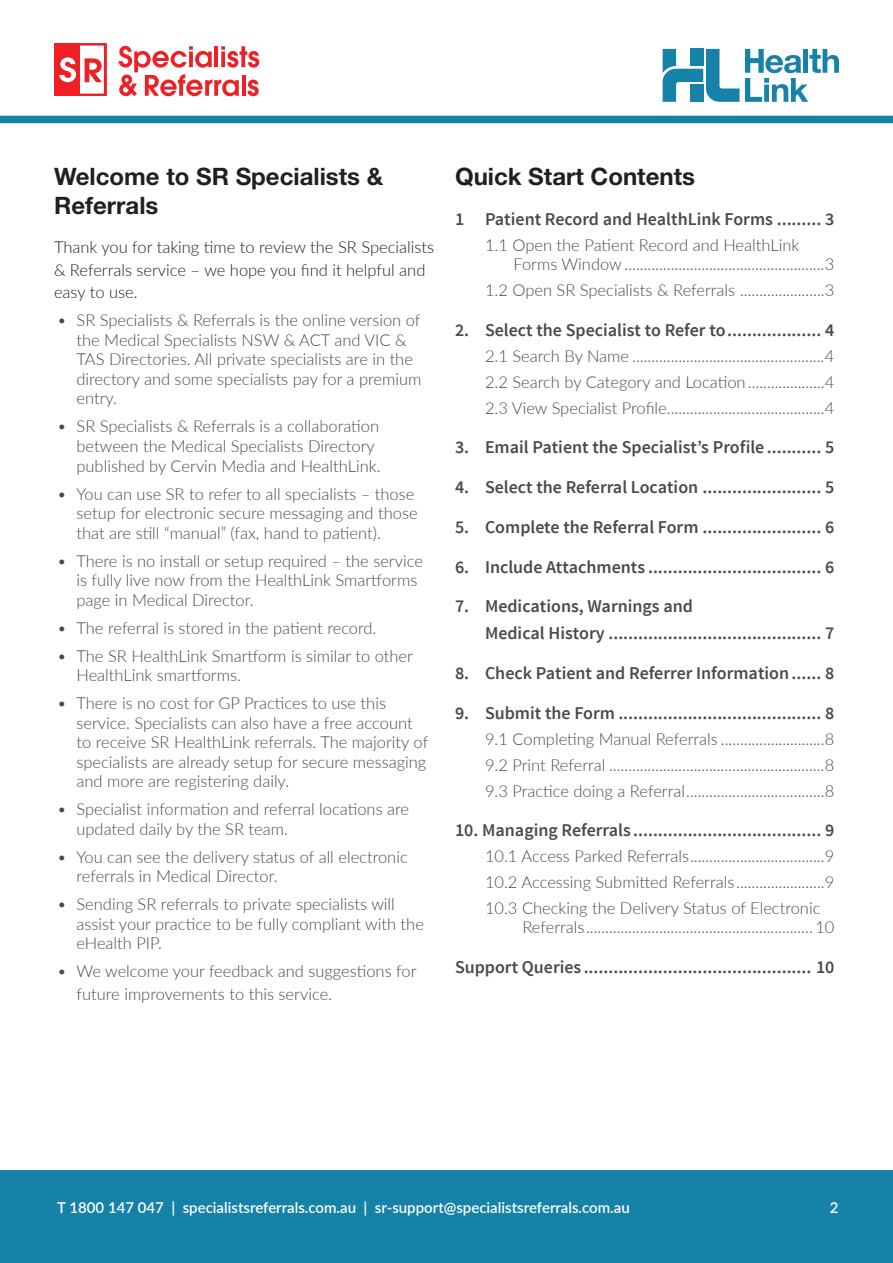
<style>
.page{position:relative;width:893px;height:1263px;background:#fff}
.page>*{position:absolute;margin:0;border:0;box-sizing:border-box;transform-origin:0 0}
.step_heading{font:700 24px/28.8px "Helvetica Neue";color:#231f20}
.TOC1{font:600 18px/27px "Source Sans Pro";color:#494a4b}
.guide_bullet{font:300 16.5px/19.5px "Lato";color:#494a4b}
.TOC2{font:300 16.5px/19.5px "Lato";color:#494a4b}
.guide_body{font:300 16.5px/22.5px "Lato";color:#231f20}
.t1{font:600 15px "Lato";color:#fff}
</style>
<div class="page">
<div style="left:0;top:1170px;width:893px;height:93px;background:#1682a8"></div>
<svg style="left:119px;top:46px;width:140px;height:50px"></svg>
<div style="left:54px;top:43px;width:52px;height:53px;background:#fff;border:2px solid #ee2026"></div>
<div style="left:55px;top:44px;width:25px;height:51px;background:#ee2026"></div>
<svg style="left:58px;top:56px;width:47px;height:68px"></svg>
<svg style="left:663px;top:49px;width:176px;height:53px"></svg>
<div style="left:0;top:116px;width:893px;height:7px;background:#1682a8"></div>
<p class="step_heading" style="left:54px;top:162px;width:331px">Welcome to SR Specialists &amp;<br>Referrals</p>
<p class="guide_body" style="left:54px;top:236px;width:382px">Thank you for taking time to review the SR Specialists &amp; Referrals service – we hope you find it helpful and easy to use.</p>
<p class="guide_bullet" style="left:76px;top:310px;width:346px;text-indent:-20px">• SR Specialists &amp; Referrals is the online version of the Medical Specialists NSW &amp; ACT and VIC &amp; TAS Directories. All private specialists are in the directory and some specialists pay for a premium entry.</p>
<p class="guide_bullet" style="left:76px;top:416px;width:305px;text-indent:-20px">• SR Specialists &amp; Referrals is a collaboration between the Medical Specialists Directory published by Cervin Media and HealthLink.</p>
<p class="guide_bullet" style="left:76px;top:483px;width:343px;text-indent:-20px">• You can use SR to refer to all specialists – those setup for electronic secure messaging and those that are still “manual” (fax, hand to patient).</p>
<p class="guide_bullet" style="left:76px;top:550px;width:348px;text-indent:-20px">• There is no install or setup required – the service is fully live now from the HealthLink Smartforms page in Medical Director.</p>
<p class="guide_bullet" style="left:57px;top:617px;width:321px">• The referral is stored in the patient record.</p>
<p class="guide_bullet" style="left:76px;top:645px;width:338px;text-indent:-20px">• The SR HealthLink Smartform is similar to other<br>HealthLink smartforms.</p>
<p class="guide_bullet" style="left:76px;top:693px;width:353px;text-indent:-20px">• There is no cost for GP Practices to use this service. Specialists can also have a free account to receive SR HealthLink referrals. The majority of specialists are already setup for secure messaging and more are registering daily.</p>
<p class="guide_bullet" style="left:76px;top:799px;width:334px;text-indent:-20px">• Specialist information and referral locations are updated daily by the SR team.</p>
<p class="guide_bullet" style="left:76px;top:846px;width:333px;text-indent:-20px">• You can see the delivery status of all electronic referrals in Medical Director.</p>
<p class="guide_bullet" style="left:76px;top:894px;width:349px;text-indent:-20px">• Sending SR referrals to private specialists will assist your practice to be fully compliant with the eHealth PIP.</p>
<p class="guide_bullet" style="left:76px;top:959px;width:342px;line-height:22.5px;text-indent:-20px">• We welcome your feedback and suggestions for future improvements to this service.</p>
<p class="step_heading" style="left:455px;top:162px;width:242px">Quick Start Contents</p>
<p class="TOC1" style="left:455px;top:206px;width:381px">1 Patient Record and HealthLink Forms ......... 3</p>
<p class="TOC2" style="left:513px;top:234px;width:323px;text-indent:-29px">1.1 Open the Patient Record and HealthLink<br>Forms Window ....................................................3</p>
<p class="TOC2" style="left:485px;top:280px;width:351px">1.2 Open SR Specialists &amp; Referrals ......................3</p>
<p class="TOC1" style="left:455px;top:317px;width:381px">2. Select the Specialist to Refer to................... 4</p>
<p class="TOC2" style="left:485px;top:345px;width:351px">2.1 Search By Name ..................................................4</p>
<p class="TOC2" style="left:485px;top:371px;width:351px">2.2 Search by Category and Location....................4</p>
<p class="TOC2" style="left:485px;top:397px;width:351px">2.3 View Specialist Profile.........................................4</p>
<p class="TOC1" style="left:455px;top:434px;width:381px">3. Email Patient the Specialist’s Profile ........... 5</p>
<p class="TOC1" style="left:455px;top:474px;width:381px">4. Select the Referral Location ........................ 5</p>
<p class="TOC1" style="left:455px;top:514px;width:381px">5. Complete the Referral Form ........................ 6</p>
<p class="TOC1" style="left:455px;top:554px;width:381px">6. Include Attachments ................................... 6</p>
<p class="TOC1" style="left:485px;top:593px;width:351px;text-indent:-30px">7. Medications, Warnings and<br>Medical History ........................................... 7</p>
<p class="TOC1" style="left:455px;top:660px;width:381px">8. Check Patient and Referrer Information...... 8</p>
<p class="TOC1" style="left:455px;top:700px;width:381px">9. Submit the Form ......................................... 8</p>
<p class="TOC2" style="left:485px;top:728px;width:351px">9.1 Completing Manual Referrals ...........................8</p>
<p class="TOC2" style="left:485px;top:754px;width:351px">9.2 Print Referral ........................................................8</p>
<p class="TOC2" style="left:485px;top:780px;width:351px">9.3 Practice doing a Referral....................................8</p>
<p class="TOC1" style="left:455px;top:817px;width:381px">10. Managing Referrals ...................................... 9</p>
<p class="TOC2" style="left:485px;top:846px;width:351px">10.1 Access Parked Referrals...................................9</p>
<p class="TOC2" style="left:485px;top:872px;width:351px">10.2 Accessing Submitted Referrals.......................9</p>
<p class="TOC2" style="left:522px;top:898px;width:314px;text-indent:-38px">10.3 Checking the Delivery Status of Electronic<br>Referrals........................................................... 10</p>
<p class="TOC1" style="left:455px;top:954px;width:381px">Support Queries .............................................. 10</p>
<p class="t1" style="left:57px;top:1197px;width:574px">T 1800 147 047 | specialistsreferrals.com.au | sr-support@specialistsreferrals.com.au</p>
<p class="t1" style="left:830px;top:1197px;width:10px">2</p>
</div>
